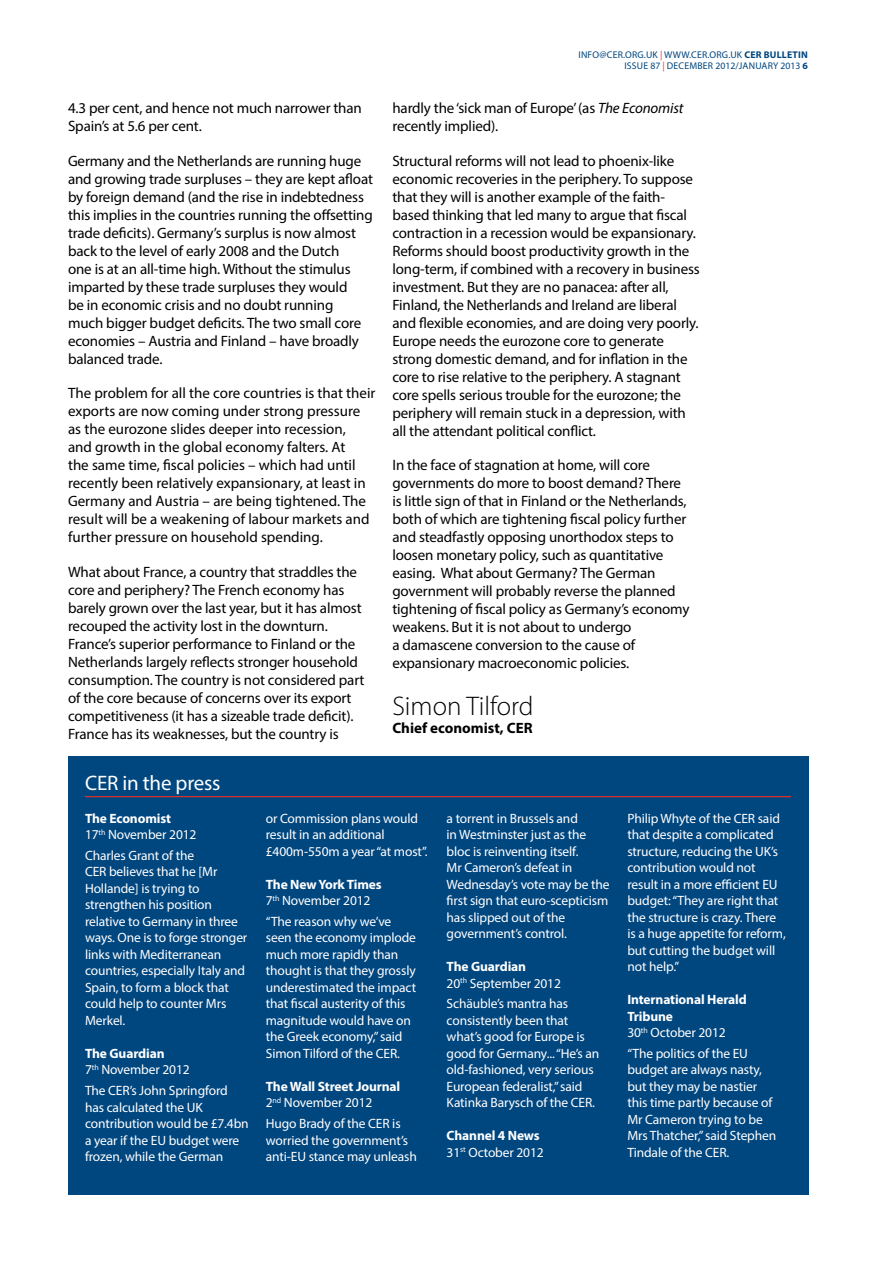
<style>
.page{position:relative;width:893px;height:1263px;background:#fff}
.page>*{position:absolute;margin:0;border:0;box-sizing:border-box;transform-origin:0 0}
.t1{font:300 27px "Myriad Pro";color:#000}
.t2{font:21px "Myriad Pro";letter-spacing:-.01em;color:#fff}
.t3{font:15px/18px "Myriad Pro";letter-spacing:-.01em;color:#000}
.t4{font:700 15px "Myriad Pro";color:#000}
.t5{font:13.5px/16.5px "Myriad Pro";letter-spacing:-.01em;color:#fff}
.t6{font:700 13.5px/16.5px "Myriad Pro";letter-spacing:-.01em;color:#fff}
.t7{font:9.75px/10.5px "Myriad Pro";letter-spacing:.02em;color:#00467f}
.s1{color:#ee3124}
.s2{font-weight:700}
.s3{font-style:italic}
.s4{font-weight:400}
</style>
<div class="page">
<div style="left:68px;top:757px;width:740px;height:438px;background:#00467f"></div>
<hr style="left:85px;top:796px;width:706px;height:1px;background:#ee3124">
<p class="t3" style="left:68px;top:99px;width:295px">4.3 per cent, and hence not much narrower than<br>Spain’s at 5.6 per cent.</p>
<p class="t3" style="left:68px;top:152px;width:306px">Germany and the Netherlands are running huge and growing trade surpluses – they are kept afloat by foreign demand (and the rise in indebtedness this implies in the countries running the offsetting trade deficits). Germany’s surplus is now almost back to the level of early 2008 and the Dutch<br>one is at an all-time high. Without the stimulus imparted by these trade surpluses they would<br>be in economic crisis and no doubt running<br>much bigger budget deficits. The two small core economies – Austria and Finland – have broadly balanced trade.</p>
<p class="t3" style="left:68px;top:384px;width:309px">The problem for all the core countries is that their exports are now coming under strong pressure as the eurozone slides deeper into recession,<br>and growth in the global economy falters. At<br>the same time, fiscal policies – which had until recently been relatively expansionary, at least in Germany and Austria – are being tightened. The result will be a weakening of labour markets and further pressure on household spending.</p>
<p class="t3" style="left:68px;top:563px;width:298px">What about France, a country that straddles the core and periphery? The French economy has barely grown over the last year, but it has almost recouped the activity lost in the downturn.<br>France’s superior performance to Finland or the Netherlands largely reflects stronger household consumption. The country is not considered part of the core because of concerns over its export competitiveness (it has a sizeable trade deficit).<br>France has its weaknesses, but the country is</p>
<p class="t7" style="left:578px;top:49px;width:6px">info</p>
<p class="t7" style="left:624px;top:49px;width:185px;text-indent:-25px">@cer.org.uk <span class="s1">|</span> WWW.CER.ORG.UK <span class="s2">CER BULLETIN </span>issue</p>
<p class="t7" style="left:650px;top:60px;width:30px">87 <span class="s1">|</span> December</p>
<p class="t7" style="left:715px;top:60px;width:35px">2012/January</p>
<p class="t7" style="left:780px;top:60px;width:29px">2013 <span class="s2">6</span></p>
<p class="t3" style="left:392px;top:99px;width:293px">hardly the ‘sick man of Europe’ (as <span class="s3">The Economist </span>recently implied).</p>
<p class="t3" style="left:392px;top:152px;width:309px">Structural reforms will not lead to phoenix-like economic recoveries in the periphery. To suppose that they will is another example of the faith&shy;based thinking that led many to argue that fiscal contraction in a recession would be expansionary.<br>Reforms should boost productivity growth in the long-term, if combined with a recovery in business investment. But they are no panacea: after all, Finland, the Netherlands and Ireland are liberal and flexible economies, and are doing very poorly.<br>Europe needs the eurozone core to generate strong domestic demand, and for inflation in the core to rise relative to the periphery. A stagnant core spells serious trouble for the eurozone; the periphery will remain stuck in a depression, with all the attendant political conflict.</p>
<p class="t3" style="left:392px;top:456px;width:299px">In the face of stagnation at home, will core governments do more to boost demand? There is little sign of that in Finland or the Netherlands, both of which are tightening fiscal policy further and steadfastly opposing unorthodox steps to loosen monetary policy, such as quantitative easing. What about Germany? The German government will probably reverse the planned tightening of fiscal policy as Germany’s economy weakens. But it is not about to undergo<br>a damascene conversion to the cause of expansionary macroeconomic policies.</p>
<h1 class="t1" style="left:392px;top:690px;width:143px">Simon Tilford</h1>
<p class="t4" style="left:392px;top:718px;width:142px">Chief economist, CER</p>
<h2 class="t2" style="left:85px;top:770px;width:137px">CER in the press</h2>
<p class="t5" style="left:85px;top:810px;width:113px"><span class="s2">The Economist<br></span>17<sup>th</sup> November 2012</p>
<p class="t5" style="left:85px;top:847px;width:164px">Charles Grant of the<br>CER believes that he [Mr<br>Hollande] is trying to strengthen his position relative to Germany in three ways. One is to forge stronger links with Mediterranean countries, especially Italy and<br>Spain, to form a block that could help to counter Mrs<br>Merkel.</p>
<p class="t5" style="left:85px;top:1045px;width:106px"><span class="s2">The Guardian<br></span>7<sup>th</sup> November 2012</p>
<p class="t5" style="left:85px;top:1082px;width:165px">The CER’s John Springford has calculated the UK contribution would be £7.4bn a year if the EU budget were frozen, while the German</p>
<p class="t5" style="left:266px;top:810px;width:163px">or Commission plans would result in an additional £400m-550m a year “at most”.</p>
<p class="t6" style="left:266px;top:875px;width:117px">The New York Times<br><span class="s4">7</span><sup>th</sup> <span class="s4">November 2012</span></p>
<p class="t5" style="left:266px;top:913px;width:152px">“The reason why we’ve seen the economy implode much more rapidly than thought is that they grossly underestimated the impact that fiscal austerity of this magnitude would have on the Greek economy,” said<br>Simon Tilford of the CER.</p>
<p class="t6" style="left:266px;top:1077px;width:136px">The Wall Street Journal<br><span class="s4">2</span><sup>nd</sup> <span class="s4">November 2012</span></p>
<p class="t5" style="left:266px;top:1115px;width:153px">Hugo Brady of the CER is worried the government’s anti-EU stance may unleash</p>
<p class="t5" style="left:447px;top:810px;width:164px">a torrent in Brussels and<br>in Westminster just as the bloc is reinventing itself.<br>Mr Cameron’s defeat in<br>Wednesday’s vote may be the first sign that euro-scepticism has slipped out of the government’s control.</p>
<p class="t5" style="left:447px;top:958px;width:116px"><span class="s2">The Guardian<br></span>20<sup>th</sup> September 2012</p>
<p class="t5" style="left:447px;top:995px;width:154px">Schäuble’s mantra has consistently been that what’s good for Europe is good for Germany... “He’s an old-fashioned, very serious<br>European federalist,” said<br>Katinka Barysch of the CER.</p>
<p class="t5" style="left:447px;top:1127px;width:99px"><span class="s2">Channel 4 News<br></span>31<sup>st</sup> October 2012</p>
<p class="t5" style="left:627px;top:810px;width:160px">Philip Whyte of the CER said that despite a complicated structure, reducing the UK’s contribution would not result in a more efficient EU budget: “They are right that the structure is crazy. There is a huge appetite for reform, but cutting the budget will not help.”</p>
<p class="t6" style="left:627px;top:991px;width:121px">International Herald<br>Tribune<br><span class="s4">30</span><sup>th</sup> <span class="s4">October 2012</span></p>
<p class="t5" style="left:627px;top:1045px;width:150px">“The politics of the EU budget are always nasty, but they may be nastier this time partly because of<br>Mr Cameron trying to be<br>Mrs Thatcher,” said Stephen<br>Tindale of the CER.</p>
</div>
